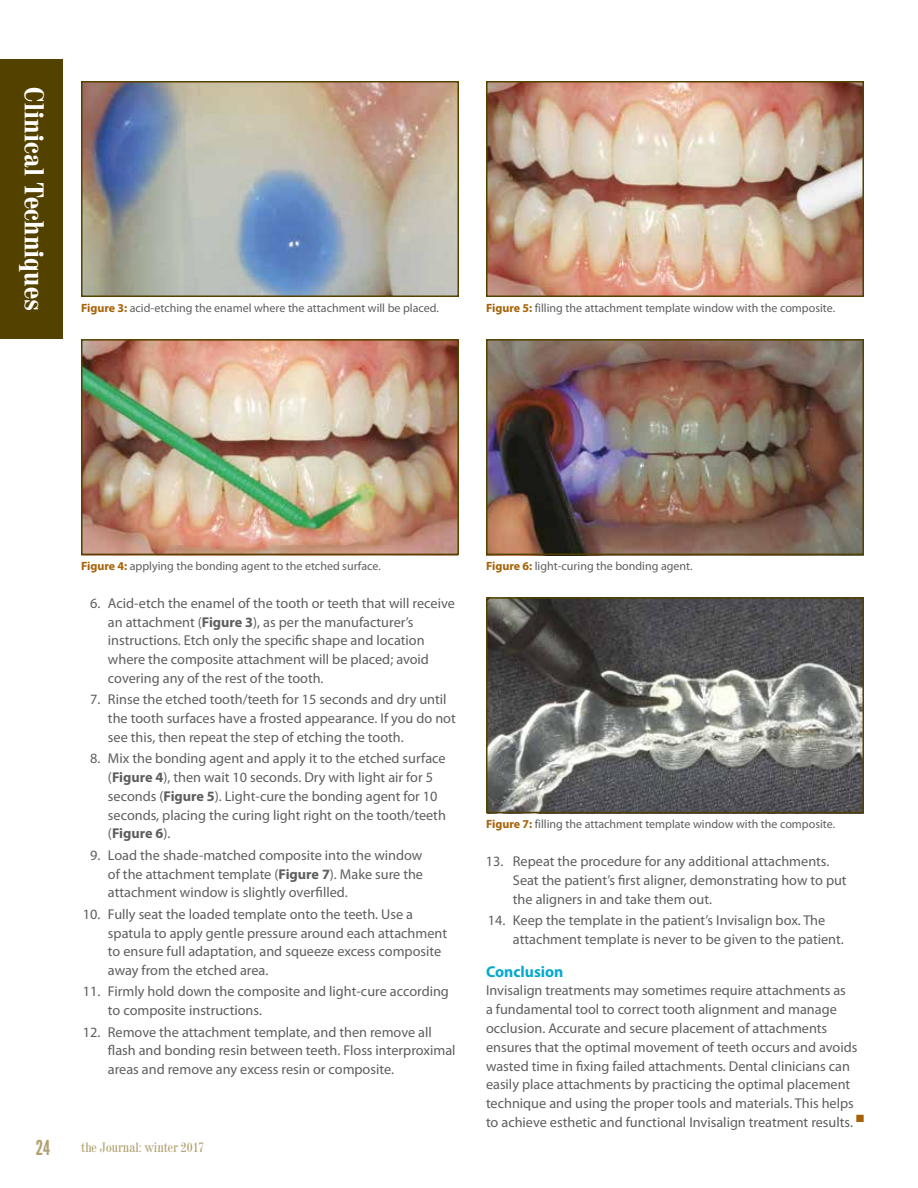
<style>
.page{position:relative;width:918px;height:1188px;background:#fff}
.page>*{position:absolute;margin:0;border:0;box-sizing:border-box;transform-origin:0 0}
.t1{font:27px "Century 725 Bold Condensed BT";color:#fff}
.t2{font:20.55px "League Gothic";color:#b1a170}
.t3{font:700 15.75px "Myriad Pro";color:#00aad1}
.t4{font:14.25px/18.8px "Myriad Pro";color:#5d5e5e}
.t5{font:13.5px "Century 725 Condensed BT";color:#b1a170}
.t6{font:12px "Myriad Pro";color:#5d5e5e}
.s1{font-weight:700;color:#a76207}
.s2{font-weight:700}
</style>
<div class="page">
<div style="left:0;top:59px;width:63px;height:280px;background:#534100"></div>
<img style="left:489px;top:342px;width:372px;height:210px">
<div style="left:486px;top:339px;width:378px;height:216px;border:2px solid #534100"></div>
<img style="left:84px;top:84px;width:372px;height:210px">
<div style="left:81px;top:81px;width:378px;height:216px;border:2px solid #534100"></div>
<img style="left:84px;top:342px;width:372px;height:210px">
<div style="left:81px;top:339px;width:378px;height:216px;border:2px solid #534100"></div>
<img style="left:489px;top:84px;width:372px;height:210px">
<div style="left:486px;top:81px;width:378px;height:216px;border:2px solid #534100"></div>
<img style="left:489px;top:600px;width:372px;height:210px">
<div style="left:486px;top:597px;width:378px;height:216px;border:2px solid #534100"></div>
<h1 class="t1" style="left:50px;top:87px;width:225px;rotate:90deg">Clinical Techniques</h1>
<p class="t6" style="left:81px;top:301px;width:359px"><span class="s1">Figure 3:</span> acid-etching the enamel where the attachment will be placed.</p>
<p class="t6" style="left:486px;top:301px;width:351px"><span class="s1">Figure 5:</span> filling the attachment template window with the composite.</p>
<p class="t6" style="left:81px;top:559px;width:301px"><span class="s1">Figure 4:</span> applying the bonding agent to the etched surface.</p>
<p class="t4" style="left:108px;top:594px;width:348px;text-indent:-18px">6. Acid-etch the enamel of the tooth or teeth that will receive an attachment (<span class="s2">Figure 3</span>), as per the manufacturer’s instructions. Etch only the specific shape and location where the composite attachment will be placed; avoid covering any of the rest of the tooth.</p>
<p class="t4" style="left:108px;top:690px;width:349px;text-indent:-18px">7. Rinse the etched tooth/teeth for 15 seconds and dry until the tooth surfaces have a frosted appearance. If you do not see this, then repeat the step of etching the tooth.</p>
<p class="t4" style="left:108px;top:749px;width:339px;text-indent:-18px">8. Mix the bonding agent and apply it to the etched surface (<span class="s2">Figure 4</span>), then wait 10 seconds. Dry with light air for 5 seconds (<span class="s2">Figure 5</span>). Light-cure the bonding agent for 10 seconds, placing the curing light right on the tooth/teeth (<span class="s2">Figure 6</span>).</p>
<p class="t4" style="left:108px;top:845px;width:317px;text-align:justify;text-indent:-18px">9. Load the shade-matched composite into the window of the attachment template (<span class="s2">Figure 7</span>). Make sure the attachment window is slightly overfilled.</p>
<p class="t4" style="left:108px;top:904px;width:341px;text-indent:-25px">10. Fully seat the loaded template onto the teeth. Use a spatula to apply gentle pressure around each attachment to ensure full adaptation, and squeeze excess composite away from the etched area.</p>
<p class="t4" style="left:108px;top:982px;width:343px;text-indent:-25px">11. Firmly hold down the composite and light-cure according to composite instructions.</p>
<p class="t4" style="left:108px;top:1022px;width:349px;text-indent:-25px">12. Remove the attachment template, and then remove all flash and bonding resin between teeth. Floss interproximal areas and remove any excess resin or composite.</p>
<h2 class="t2" style="left:36px;top:1135px;width:16px">24</h2>
<p class="t5" style="left:81px;top:1139px;width:125px">the Journal: winter 2017</p>
<p class="t6" style="left:486px;top:559px;width:208px"><span class="s1">Figure 6:</span> light-curing the bonding agent.</p>
<p class="t6" style="left:486px;top:817px;width:351px"><span class="s1">Figure 7:</span> filling the attachment template window with the composite.</p>
<p class="t4" style="left:513px;top:852px;width:335px;text-indent:-27px">13. Repeat the procedure for any additional attachments.<br>Seat the patient’s first aligner, demonstrating how to put the aligners in and take them out.</p>
<p class="t4" style="left:513px;top:911px;width:332px;text-indent:-25px">14. Keep the template in the patient’s Invisalign box. The attachment template is never to be given to the patient.</p>
<p class="t3" style="left:486px;top:961px;width:79px">Conclusion</p>
<p class="t4" style="left:486px;top:981px;width:379px">Invisalign treatments may sometimes require attachments as<br>a fundamental tool to correct tooth alignment and manage occlusion. Accurate and secure placement of attachments ensures that the optimal movement of teeth occurs and avoids wasted time in fixing failed attachments. Dental clinicians can easily place attachments by practicing the optimal placement technique and using the proper tools and materials. This helps to achieve esthetic and functional Invisalign treatment results. <sup>■</sup></p>
</div>
